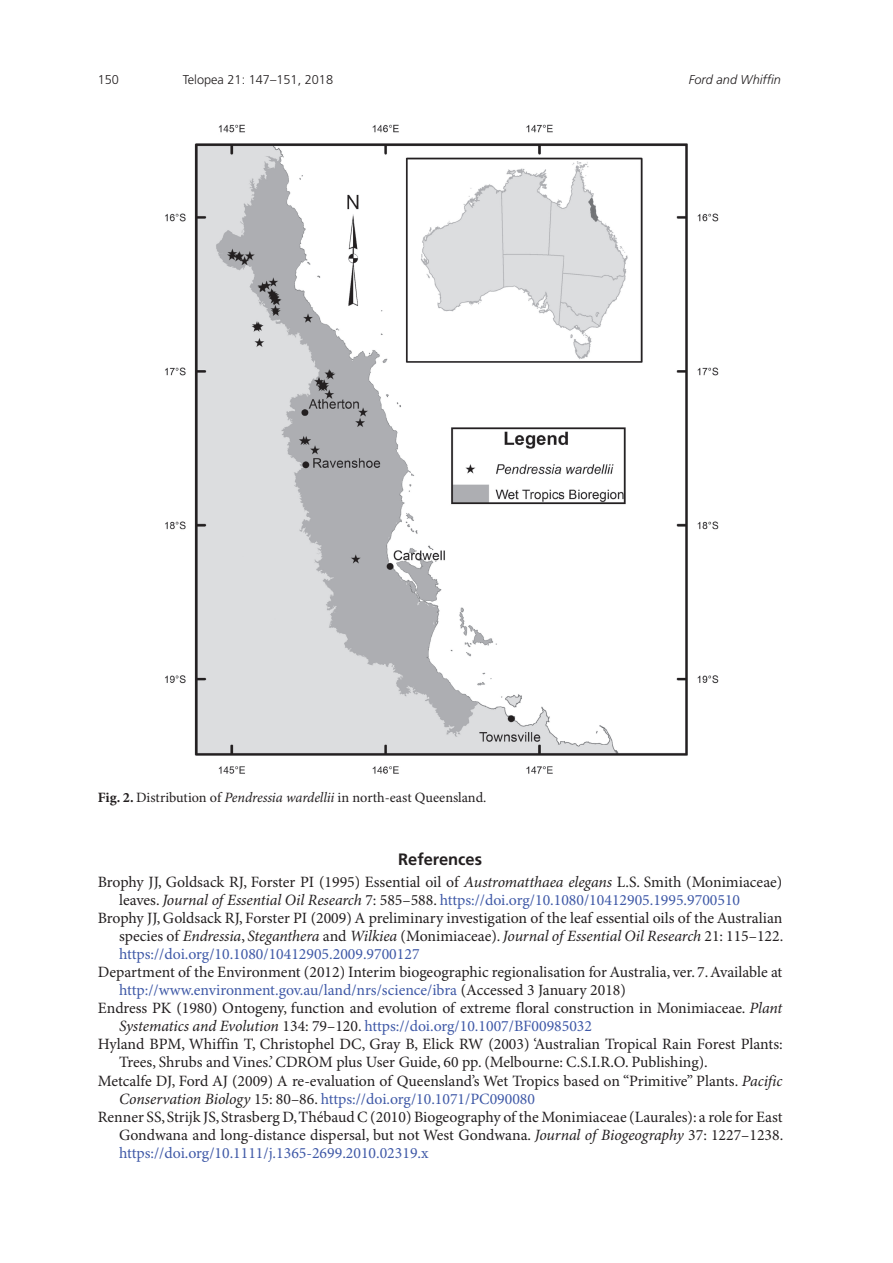
<style>
.page{position:relative;width:893px;height:1263px;background:#fff}
.page>*{position:absolute;margin:0;border:0;box-sizing:border-box;transform-origin:0 0}
.t1{font:700 16.5px "Frutiger LT Std";color:#231f20}
.t2{font:15.75px "Minion Pro";color:#231f20}
.t3{font:15.75px "Minion Pro";color:#3f59a7}
.t4{font:italic 15.75px "Minion Pro";letter-spacing:-.01em;color:#231f20}
.t5{font:14.25px "Minion Pro";color:#231f20}
.t6{font:300 12.75px "Frutiger LT Std";color:#231f20}
.t7{font:italic 300 12.75px "Frutiger LT Std";color:#231f20}
.s1{font-weight:700}
.s2{font-style:italic}
.s3{color:#231f20}
.s4{font-style:italic;color:#231f20}
.s5{font-style:normal}
</style>
<div class="page">
<img style="left:165px;top:124px;width:554px;height:650px">
<p class="t6" style="left:98px;top:72px;width:23px">150</p>
<p class="t6" style="left:183px;top:72px;width:152px">Telopea 21: 147–151, 2018</p>
<p class="t7" style="left:689px;top:72px;width:94px">Ford and Whiffin</p>
<p class="t5" style="left:98px;top:789px;width:390px"><span class="s1">Fig. 2.</span> Distribution of <span class="s2">Pendressia wardellii</span> in north-east Queensland.</p>
<p class="t1" style="left:398px;top:850px;width:86px">References</p>
<p class="t2" style="left:98px;top:873px;width:686px">Brophy JJ, Goldsack RJ, Forster PI (1995) Essential oil of <span class="s2">Austromatthaea elegans</span> L.S. Smith (Monimiaceae)</p>
<p class="t3" style="left:119px;top:891px;width:623px"><span class="s3">leaves.</span> <span class="s4">Journal of Essential Oil Research</span> <span class="s3">7: 585–588.</span> https://doi.org/10.1080/10412905.1995.9700510</p>
<p class="t2" style="left:98px;top:909px;width:686px">Brophy JJ, Goldsack RJ, Forster PI (2009) A preliminary investigation of the leaf essential oils of the Australian</p>
<p class="t4" style="left:119px;top:927px;width:666px"><span class="s5">species of</span> Endressia<span class="s5">,</span> Steganthera <span class="s5">and</span> Wilkiea <span class="s5">(Monimiaceae).</span> Journal of Essential Oil Research <span class="s5">21: 115–122.</span></p>
<p class="t3" style="left:119px;top:945px;width:302px">https://doi.org/10.1080/10412905.2009.9700127</p>
<p class="t2" style="left:98px;top:963px;width:686px">Department of the Environment (2012) Interim biogeographic regionalisation for Australia, ver. 7. Available at</p>
<p class="t3" style="left:119px;top:981px;width:508px">http://www.environment.gov.au/land/nrs/science/ibra <span class="s3">(Accessed 3 January 2018)</span></p>
<p class="t2" style="left:98px;top:999px;width:686px">Endress PK (1980) Ontogeny, function and evolution of extreme floral construction in Monimiaceae. <span class="s2">Plant</span></p>
<p class="t3" style="left:119px;top:1017px;width:474px"><span class="s4">Systematics and Evolution</span> <span class="s3">134: 79–120.</span> https://doi.org/10.1007/BF00985032</p>
<p class="t2" style="left:98px;top:1035px;width:686px">Hyland BPM, Whiffin T, Christophel DC, Gray B, Elick RW (2003) ‘Australian Tropical Rain Forest Plants:</p>
<p class="t2" style="left:119px;top:1053px;width:590px">Trees, Shrubs and Vines.’ CDROM plus User Guide, 60 pp. (Melbourne: C.S.I.R.O. Publishing).</p>
<p class="t2" style="left:98px;top:1071px;width:686px">Metcalfe DJ, Ford AJ (2009) A re-evaluation of Queensland’s Wet Tropics based on “Primitive” Plants. <span class="s2">Pacific</span></p>
<p class="t3" style="left:119px;top:1089px;width:417px"><span class="s4">Conservation Biology</span> <span class="s3">15: 80–86.</span> https://doi.org/10.1071/PC090080</p>
<p class="t2" style="left:98px;top:1107px;width:686px">Renner SS, Strijk JS, Strasberg D, Thébaud C (2010) Biogeography of the Monimiaceae (Laurales): a role for East</p>
<p class="t2" style="left:119px;top:1125px;width:666px">Gondwana and long-distance dispersal, but not West Gondwana. <span class="s2">Journal of Biogeography</span> 37: 1227–1238.</p>
<p class="t3" style="left:119px;top:1143px;width:311px">https://doi.org/10.1111/j.1365-2699.2010.02319.x</p>
</div>
